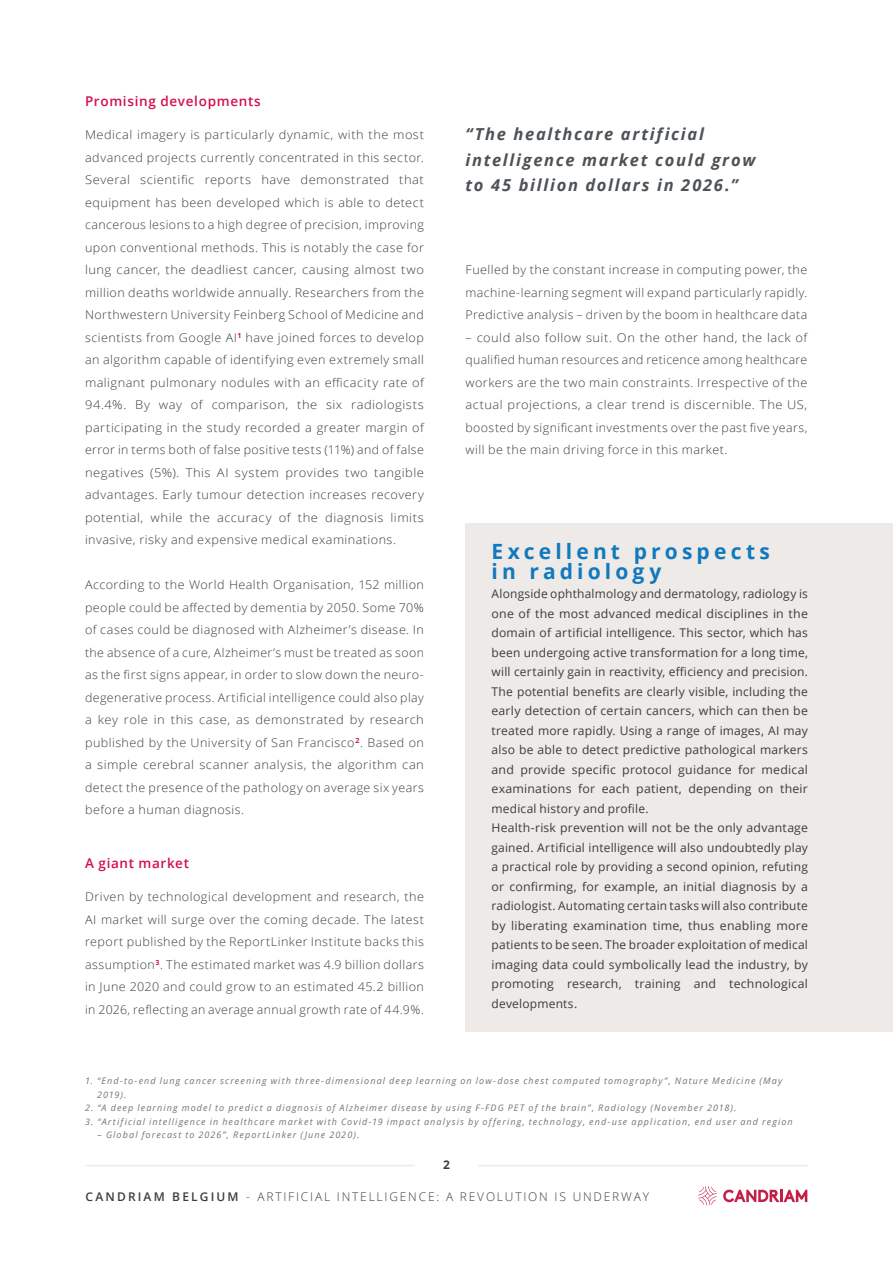
<style>
.page{position:relative;width:893px;height:1263px;background:#fff}
.page>*{position:absolute;margin:0;border:0;box-sizing:border-box;transform-origin:0 0}
.t1{font:700 21px/19.5px "Open Sans";letter-spacing:.2em;color:#1079bf}
.t2{font:italic 700 16.5px/25.5px "Open Sans";letter-spacing:.105em;color:#4d5257}
.t3{font:600 13.5px "Open Sans";letter-spacing:.05em;color:#d3104a}
.t4{font:12px/19.5px "Open Sans";letter-spacing:.015em;color:#3a3d40}
.t5{font:300 12px/22.5px "Open Sans";letter-spacing:.035em;color:#3a3d40;text-align:justify;scale:1.05 1}
.t6{font:300 12px/22.5px "Open Sans";letter-spacing:.035em;color:#3a3d40;text-align:justify;scale:1.07 1}
.t7{font:300 12px/22.5px "Open Sans";letter-spacing:.035em;color:#3a3d40;text-align:justify;scale:1.08 1}
.t8{font:300 12px "Open Sans";letter-spacing:.15em;color:#3a3d40}
.t9{font:700 12px "Open Sans";color:#3a3d40}
.t10{font:italic 9px/13.5px "Open Sans";letter-spacing:.125em;color:#767476}
.s1{font-weight:600}
</style>
<div class="page">
<svg style="left:698px;top:1186px;width:19px;height:19px"></svg>
<svg style="left:723px;top:1189px;width:84px;height:13px"></svg>
<hr style="left:86px;top:1165px;width:329px;height:1px;background:#edeae7">
<hr style="left:478px;top:1165px;width:329px;height:1px;background:#edeae7">
<div style="left:465px;top:523px;width:428px;height:508px;background:#edeae7"></div>
<p class="t3" style="left:85px;top:92px;width:177px">Promising developments</p>
<p class="t6" style="left:85px;top:123px;width:318px">Medical imagery is particularly dynamic, with the most advanced projects currently concentrated in this sector.<br>Several scientific reports have demonstrated that equipment has been developed which is able to detect cancerous lesions to a high degree of precision, improving upon conventional methods. This is notably the case for lung cancer, the deadliest cancer, causing almost two million deaths worldwide annually. Researchers from the Northwestern University Feinberg School of Medicine and scientists from Google AI<sup>1</sup> have joined forces to develop an algorithm capable of identifying even extremely small malignant pulmonary nodules with an efficacity rate of 94.4%. By way of comparison, the six radiologists participating in the study recorded a greater margin of error in terms both of false positive tests (11%) and of false negatives (5%). This AI system provides two tangible advantages. Early tumour detection increases recovery potential, while the accuracy of the diagnosis limits invasive, risky and expensive medical examinations.</p>
<p class="t5" style="left:85px;top:573px;width:324px">According to the World Health Organisation, 152 million people could be affected by dementia by 2050. Some 70% of cases could be diagnosed with Alzheimer’s disease. In the absence of a cure, Alzheimer’s must be treated as soon as the first signs appear, in order to slow down the neuro&shy;degenerative process. Artificial intelligence could also play a key role in this case, as demonstrated by research published by the University of San Francisco<sup>2</sup>. Based on a simple cerebral scanner analysis, the algorithm can detect the presence of the pathology on average six years before a human diagnosis.</p>
<p class="t3" style="left:85px;top:854px;width:106px">A giant market</p>
<p class="t5" style="left:85px;top:885px;width:324px">Driven by technological development and research, the AI market will surge over the coming decade. The latest report published by the ReportLinker Institute backs this assumption<sup>3</sup>. The estimated market was 4.9 billion dollars in June 2020 and could grow to an estimated 45.2 billion in 2026, reflecting an average annual growth rate of 44.9%.</p>
<h2 class="t2" style="left:465px;top:121px;width:291px">“The healthcare artificial intelligence market could grow to 45 billion dollars in 2026.”</h2>
<p class="t5" style="left:465px;top:258px;width:327px">Fuelled by the constant increase in computing power, the machine-learning segment will expand particularly rapidly.<br>Predictive analysis – driven by the boom in healthcare data</p>
<p class="t7" style="left:465px;top:326px;width:318px">– could also follow suit. On the other hand, the lack of qualified human resources and reticence among healthcare workers are the two main constraints. Irrespective of the actual projections, a clear trend is discernible. The US, boosted by significant investments over the past five years, will be the main driving force in this market.</p>
<h1 class="t1" style="left:492px;top:541px;width:280px">Excellent prospects in radiology</h1>
<p class="t4" style="left:492px;top:584px;width:318px">Alongside ophthalmology and dermatology, radiology is one of the most advanced medical disciplines in the domain of artificial intelligence. This sector, which has been undergoing active transformation for a long time, will certainly gain in reactivity, efficiency and precision.<br>The potential benefits are clearly visible, including the early detection of certain cancers, which can then be treated more rapidly. Using a range of images, AI may also be able to detect predictive pathological markers and provide specific protocol guidance for medical examinations for each patient, depending on their medical history and profile.<br>Health-risk prevention will not be the only advantage gained. Artificial intelligence will also undoubtedly play a practical role by providing a second opinion, refuting or confirming, for example, an initial diagnosis by a radiologist. Automating certain tasks will also contribute by liberating examination time, thus enabling more patients to be seen. The broader exploitation of medical imaging data could symbolically lead the industry, by promoting research, training and technological developments.</p>
<p class="t10" style="left:97px;top:1074px;width:687px;text-indent:-12px">1. “End-to-end lung cancer screening with three-dimensional deep learning on low-dose chest computed tomography”, Nature Medicine (May<br>2019).</p>
<p class="t10" style="left:85px;top:1101px;width:653px">2. “A deep learning model to predict a diagnosis of Alzheimer disease by using F-FDG PET of the brain”, Radiology (November 2018).</p>
<p class="t10" style="left:85px;top:1114px;width:709px">3. “Artificial intelligence in healthcare market with Covid-19 impact analysis by offering, technology, end-use application, end user and region</p>
<p class="t10" style="left:98px;top:1128px;width:263px">– Global forecast to 2026”, ReportLinker (June 2020).</p>
<p class="t9" style="left:443px;top:1156px;width:8px">2</p>
<p class="t8" style="left:86px;top:1189px;width:565px"><span class="s1">CANDRIAM BELGIUM</span> - ARTIFICIAL INTELLIGENCE: A REVOLUTION IS UNDERWAY</p>
</div>
